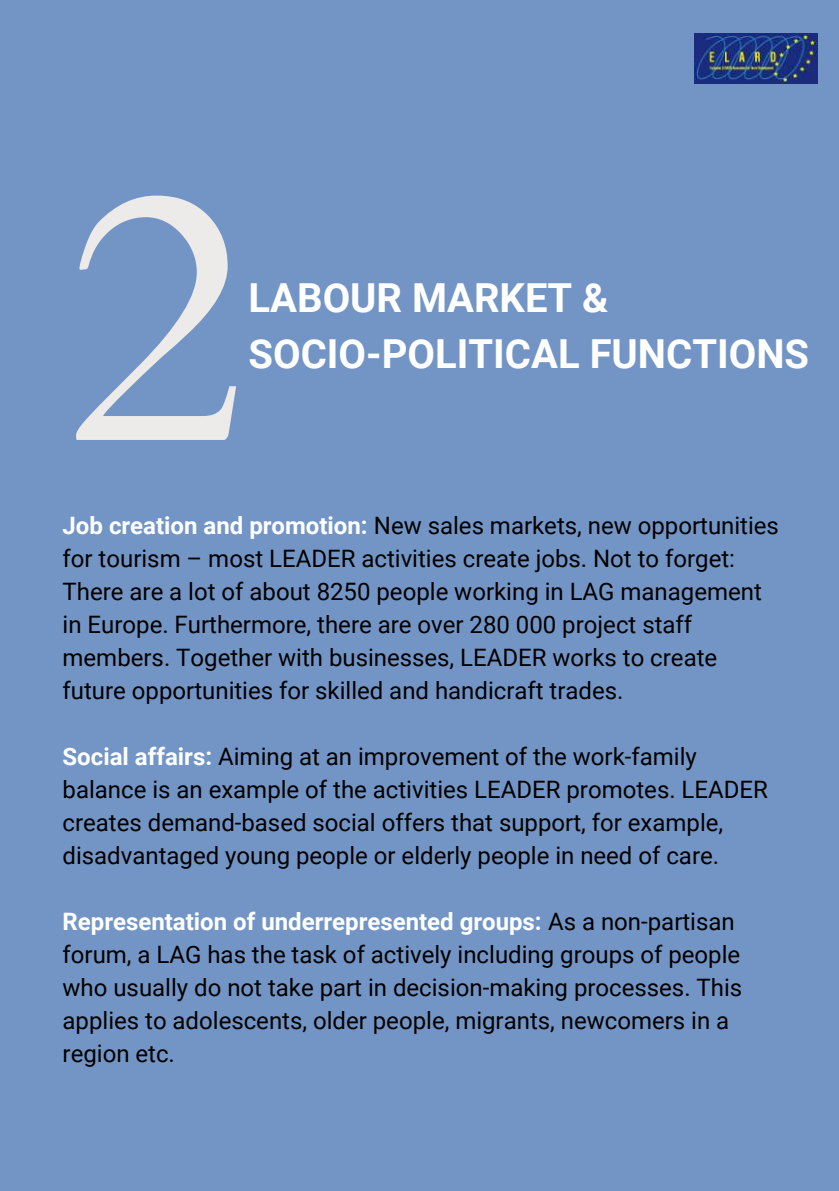
<style>
.page{position:relative;width:839px;height:1191px;background:#fff}
.page>*{position:absolute;margin:0;border:0;box-sizing:border-box;transform-origin:0 0}
.t1{font:363px "Cardo";color:#edebe9}
.t2{font:700 40px/55.6px "Roboto";color:#fff}
.t3{font:24px/33px "Roboto";color:#000}
.s1{font-weight:700;color:#fff}
</style>
<div class="page">
<div style="left:0;top:0;width:838px;height:1191px;background:#7395c6"></div>
<img style="left:694px;top:34px;width:123px;height:49px">
<h1 class="t1" style="left:63px;top:81px;width:187px">2</h1>
<h2 class="t2" style="left:248px;top:271px;width:562px">LABOUR MARKET &amp;<br>SOCIO-POLITICAL FUNCTIONS</h2>
<p class="t3" style="left:63px;top:509px;width:718px"><span class="s1">Job creation and promotion:</span> New sales markets, new opportunities for tourism – most LEADER activities create jobs. Not to forget:<br>There are a lot of about 8250 people working in LAG management in Europe. Furthermore, there are over 280 000 project staff members. Together with businesses, LEADER works to create future opportunities for skilled and handicraft trades.</p>
<p class="t3" style="left:63px;top:740px;width:707px"><span class="s1">Social affairs:</span> Aiming at an improvement of the work-family balance is an example of the activities LEADER promotes. LEADER creates demand-based social offers that support, for example, disadvantaged young people or elderly people in need of care.</p>
<p class="t3" style="left:63px;top:905px;width:681px"><span class="s1">Representation of underrepresented groups:</span> As a non-partisan forum, a LAG has the task of actively including groups of people who usually do not take part in decision-making processes. This applies to adolescents, older people, migrants, newcomers in a region etc.</p>
</div>
